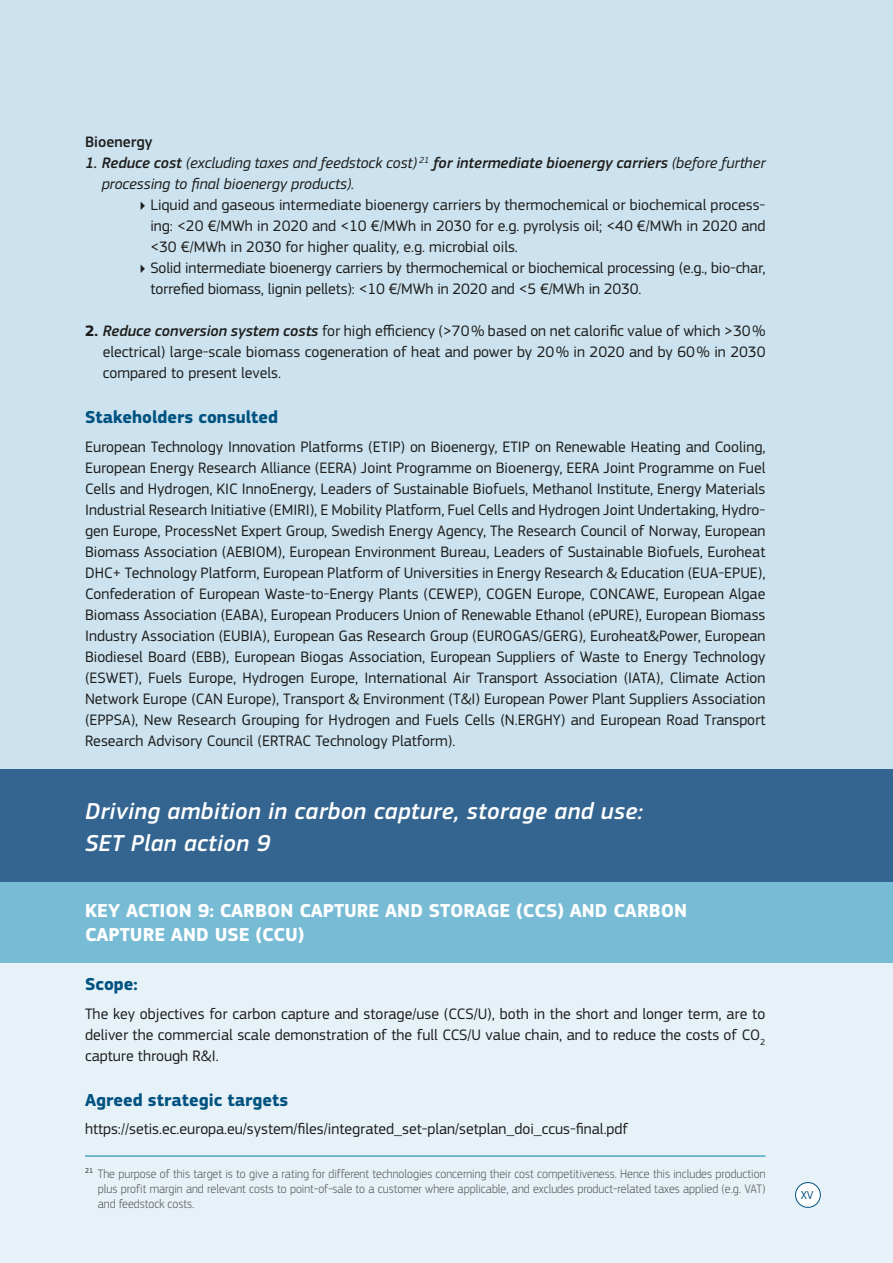
<style>
.page{position:relative;width:893px;height:1263px;background:#cce2ee}
.page>*{position:absolute;margin:0;border:0;box-sizing:border-box;transform-origin:0 0}
._01_title_38{font:italic 500 24px/31.5px "EC Square Sans Pro";letter-spacing:.015em;color:#fff}
._11_titre_2_insert{font:700 19.5px/24px "EC Square Sans Pro";color:#fff}
._10_titre_3_insert{font:700 18px "EC Square Sans Pro";color:#005280}
._02_body{font:15.75px/21px "EC Square Sans Pro";color:#1d1d1b;text-align:justify}
._02_body-2{font:italic 15.75px/21px "EC Square Sans Pro";color:#1d1d1b}
._02_body-3{font:500 15.75px "EC Square Sans Pro";color:#1d1d1b}
._06_légendes{font:300 12.75px/15px "EC Square Sans Pro";color:#575756;text-align:justify;scale:.95 1}
.t1{font:12px "EC Square Sans Pro";color:#005280}
.s1{font-weight:500}
.s2{font-weight:300;font-size:12px}
.s3{font-weight:700}
.s4{font-weight:500;font-style:italic}
</style>
<div class="page">
<div style="left:0;top:770px;width:893px;height:116px;background:#346591"></div>
<div style="left:0;top:904px;width:893px;height:359px;background:#e6f1f8"></div>
<div style="left:0;top:882px;width:893px;height:81px;background:#77bbd4"></div>
<div style="left:795px;top:1182px;width:25px;height:25px;background:#fff;border-radius:50%"></div>
<div style="left:795px;top:1182px;width:26px;height:26px;border:1px solid #005280;border-radius:50%"></div>
<hr style="left:85px;top:1156px;width:680px;height:1px;background:#0086ab">
<p class="_02_body-3" style="left:85px;top:133px;width:69px">Bioenergy</p>
<p class="_02_body-2" style="left:102px;top:152px;width:665px;text-indent:-17px"><span class="s1">1. Reduce cost</span> (excluding taxes and feedstock cost) <sup>21</sup> <span class="s1">for intermediate bioenergy carriers</span> (before further processing to final bioenergy products).</p>
<p class="_02_body" style="left:150px;top:194px;width:617px;text-indent:-11px"><span class="s2">▶</span> Liquid and gaseous intermediate bioenergy carriers by thermochemical or biochemical process&shy;ing: &lt;20 €/MWh in 2020 and &lt;10 €/MWh in 2030 for e.g. pyrolysis oil; &lt;40 €/MWh in 2020 and &lt;30 €/MWh in 2030 for higher quality, e.g. microbial oils.</p>
<p class="_02_body" style="left:150px;top:257px;width:616px;text-indent:-11px"><span class="s2">▶</span> Solid intermediate bioenergy carriers by thermochemical or biochemical processing (e.g., bio-char, torrefied biomass, lignin pellets): &lt;10 €/MWh in 2020 and &lt;5 €/MWh in 2030.</p>
<p class="_02_body" style="left:103px;top:320px;width:664px;text-indent:-18px"><span class="s3">2.</span> <span class="s4">Reduce conversion system costs</span> for high efficiency (&gt;70% based on net calorific value of which &gt;30% electrical) large-scale biomass cogeneration of heat and power by 20% in 2020 and by 60% in 2030 compared to present levels.</p>
<p class="_10_titre_3_insert" style="left:85px;top:406px;width:195px">Stakeholders consulted</p>
<p class="_02_body" style="left:85px;top:436px;width:682px">European Technology Innovation Platforms (ETIP) on Bioenergy, ETIP on Renewable Heating and Cooling, European Energy Research Alliance (EERA) Joint Programme on Bioenergy, EERA Joint Programme on Fuel Cells and Hydrogen, KIC InnoEnergy, Leaders of Sustainable Biofuels, Methanol Institute, Energy Materials Industrial Research Initiative (EMIRI), E Mobility Platform, Fuel Cells and Hydrogen Joint Undertaking, Hydro&shy;gen Europe, ProcessNet Expert Group, Swedish Energy Agency, The Research Council of Norway, European Biomass Association (AEBIOM), European Environment Bureau, Leaders of Sustainable Biofuels, Euroheat DHC+ Technology Platform, European Platform of Universities in Energy Research &amp; Education (EUA-EPUE), Confederation of European Waste-to-Energy Plants (CEWEP), COGEN Europe, CONCAWE, European Algae Biomass Association (EABA), European Producers Union of Renewable Ethanol (ePURE), European Biomass Industry Association (EUBIA), European Gas Research Group (EUROGAS/GERG), Euroheat&amp;Power, European Biodiesel Board (EBB), European Biogas Association, European Suppliers of Waste to Energy Technology (ESWET), Fuels Europe, Hydrogen Europe, International Air Transport Association (IATA), Climate Action Network Europe (CAN Europe), Transport &amp; Environment (T&amp;I) European Power Plant Suppliers Association (EPPSA), New Research Grouping for Hydrogen and Fuels Cells (N.ERGHY) and European Road Transport Research Advisory Council (ERTRAC Technology Platform).</p>
<p class="_01_title_38" style="left:85px;top:796px;width:559px">Driving ambition in carbon capture, storage and use:<br>SET Plan action 9</p>
<p class="_11_titre_2_insert" style="left:85px;top:899px;width:604px">KEY ACTION 9: CARBON CAPTURE AND STORAGE (CCS) AND CARBON<br>CAPTURE AND USE (CCU)</p>
<p class="_10_titre_3_insert" style="left:85px;top:973px;width:54px">Scope:</p>
<p class="_02_body" style="left:85px;top:1003px;width:682px">The key objectives for carbon capture and storage/use (CCS/U), both in the short and longer term, are to deliver the commercial scale demonstration of the full CCS/U value chain, and to reduce the costs of CO<sub>2 </sub>capture through R&amp;I.</p>
<p class="_10_titre_3_insert" style="left:85px;top:1089px;width:205px">Agreed strategic targets</p>
<p class="_02_body" style="left:85px;top:1118px;width:545px">https://setis.ec.europa.eu/system/files/integrated_set-plan/setplan_doi_ccus-final.pdf</p>
<p class="_06_légendes" style="left:98px;top:1166px;width:704px;text-indent:-13px"><sup>21</sup> The purpose of this target is to give a rating for different technologies concerning their cost competitiveness. Hence this includes production plus profit margin and relevant costs to point-of-sale to a customer where applicable, and excludes product-related taxes applied (e.g. VAT) and feedstock costs.</p>
<p class="t1" style="left:801px;top:1188px;width:14px">XV</p>
</div>
